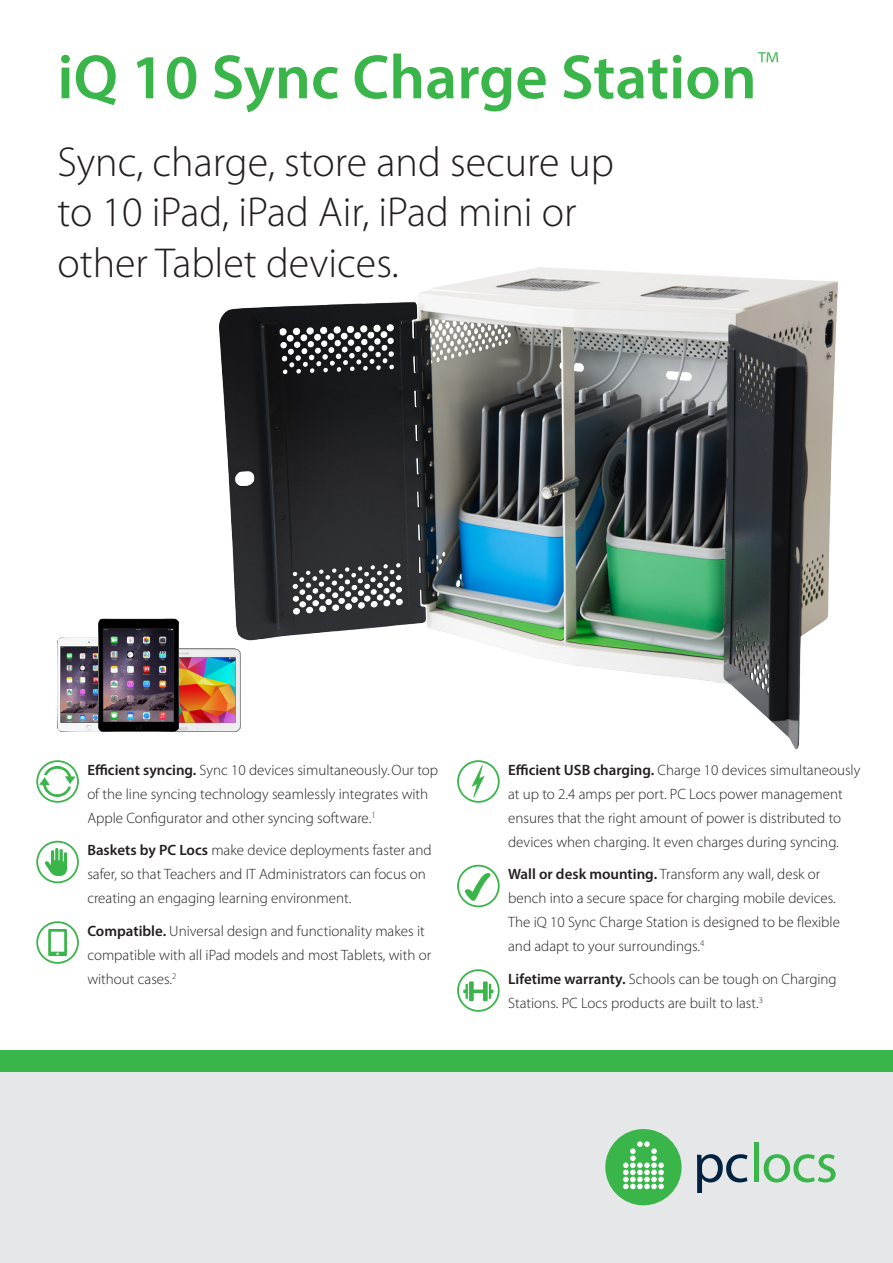
<style>
.page{position:relative;width:893px;height:1263px;background:#fff}
.page>*{position:absolute;margin:0;border:0;box-sizing:border-box;transform-origin:0 0}
.t1{font:600 63px "Myriad Pro";color:#3ab54a}
.t2{font:300 42px/50.4px "Myriad Pro";color:#231f20}
.t3{font:300 15px/24px "Myriad Pro";color:#231f20}
.s1{font-weight:600}
</style>
<div class="page">
<div style="left:0;top:1071px;width:893px;height:192px;background:#e6e7e9"></div>
<div style="left:0;top:1050px;width:893px;height:21px;background:#3ab54a"></div>
<svg style="left:697px;top:1154px;width:50px;height:39px"></svg>
<div style="left:754px;top:1142px;width:5px;height:40px;background:#3ab54a"></div>
<svg style="left:764px;top:1154px;width:72px;height:28px"></svg>
<div style="left:605px;top:1129px;width:77px;height:76px;background:#3ab54a;border-radius:50%"></div>
<svg style="left:623px;top:1141px;width:41px;height:48px"></svg>
<img style="left:181px;top:267px;width:657px;height:483px">
<svg style="left:457px;top:760px;width:43px;height:43px"></svg>
<svg style="left:36px;top:841px;width:43px;height:42px"></svg>
<svg style="left:457px;top:865px;width:43px;height:42px"></svg>
<svg style="left:457px;top:969px;width:43px;height:43px"></svg>
<svg style="left:36px;top:921px;width:43px;height:43px"></svg>
<img style="left:179px;top:648px;width:61px;height:83px">
<img style="left:57px;top:637px;width:42px;height:94px">
<img style="left:99px;top:618px;width:80px;height:113px">
<svg style="left:36px;top:760px;width:43px;height:43px"></svg>
<p class="t1" style="left:57px;top:37px;width:723px">iQ 10 Sync Charge Station<sup>™</sup></p>
<p class="t2" style="left:57px;top:136px;width:558px">Sync, charge, store and secure up to 10 iPad, iPad Air, iPad mini or other Tablet devices.</p>
<p class="t3" style="left:87px;top:758px;width:352px"><span class="s1">Efficient syncing.</span> Sync 10 devices simultaneously.Our top of the line syncing technology seamlessly integrates with<br>Apple Configurator and other syncing software.<sup>1</sup></p>
<p class="t3" style="left:87px;top:838px;width:346px"><span class="s1">Baskets by PC Locs</span> make device deployments faster and safer, so that Teachers and IT Administrators can focus on creating an engaging learning environment.</p>
<p class="t3" style="left:87px;top:919px;width:345px"><span class="s1">Compatible.</span> Universal design and functionality makes it compatible with all iPad models and most Tablets, with or without cases.<sup>2</sup></p>
<p class="t3" style="left:508px;top:758px;width:354px"><span class="s1">Efficient USB charging.</span> Charge 10 devices simultaneously at up to 2.4 amps per port. PC Locs power management ensures that the right amount of power is distributed to devices when charging. It even charges during syncing.</p>
<p class="t3" style="left:508px;top:862px;width:333px"><span class="s1">Wall or desk mounting.</span> Transform any wall, desk or bench into a secure space for charging mobile devices.<br>The iQ 10 Sync Charge Station is designed to be flexible and adapt to your surroundings.<sup>4</sup></p>
<p class="t3" style="left:508px;top:967px;width:330px"><span class="s1">Lifetime warranty.</span> Schools can be tough on Charging<br>Stations. PC Locs products are built to last.<sup>3</sup></p>
</div>
